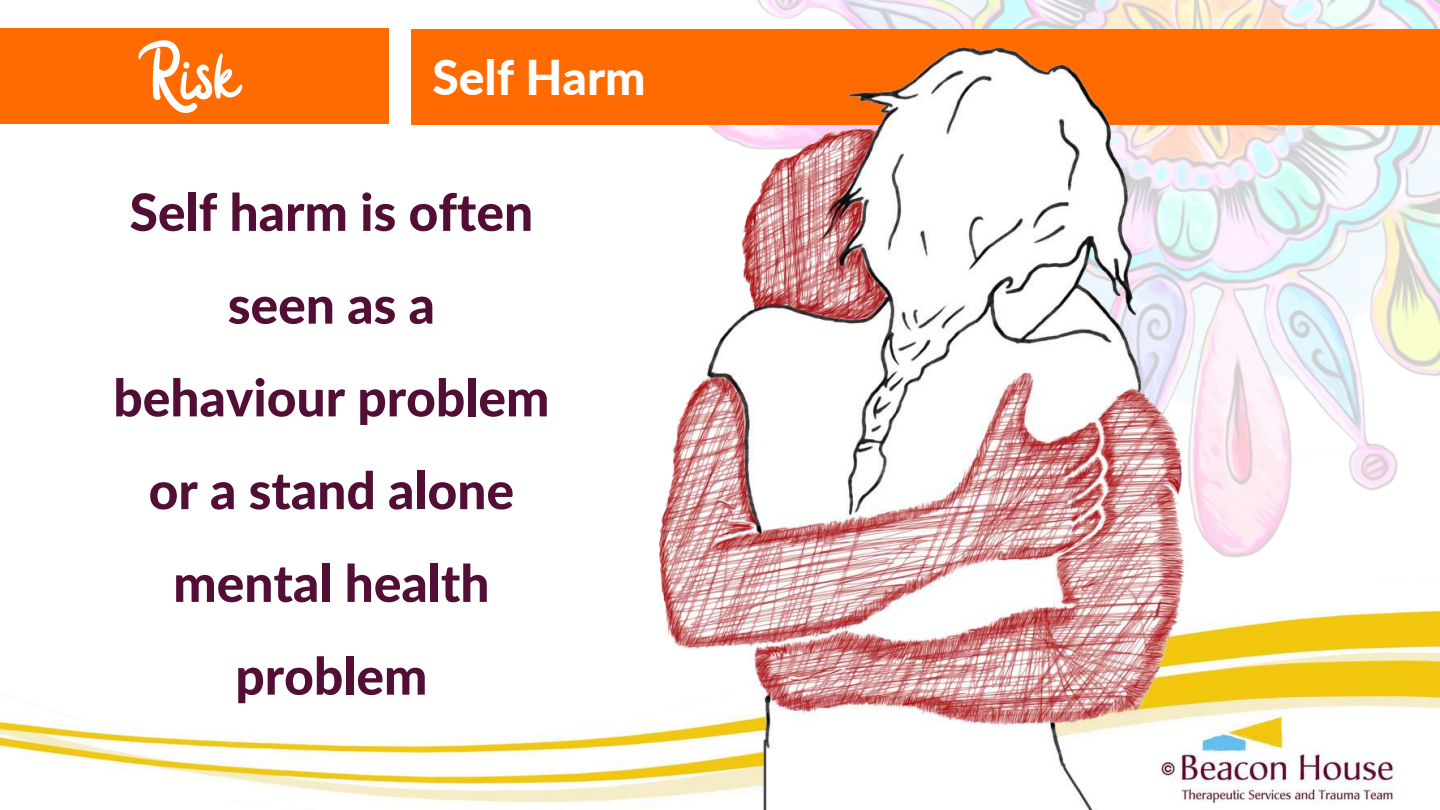
<style>
.page{position:relative;width:1440px;height:810px;background:#fff}
.page>*{position:absolute;margin:0;border:0;box-sizing:border-box;transform-origin:0 0}
.t1{font:96px "Badger Script";color:#fff}
.t2{font:800 51.45px/92.7px "Lato";color:#520e35;text-align:center}
.t3{font:800 48px "Lato";color:#fff}
</style>
<div class="page">
<img style="left:0;top:28px;width:1440px;height:778px">
<img style="left:598px;top:0;width:842px;height:693px">
<div style="left:0;top:28px;width:388px;height:95px;background:#ff6b00"></div>
<div style="left:412px;top:29px;width:1028px;height:95px;background:#ff6b00"></div>
<img style="left:639px;top:0;width:570px;height:810px">
<h1 class="t1" style="left:150px;top:27px;width:89px">Risk</h1>
<p class="t3" style="left:432px;top:47px;width:215px">Self Harm</p>
<p class="t2" style="left:113px;top:165px;width:438px">Self harm is often seen as a behaviour problem or a stand alone mental health problem</p>
</div>
